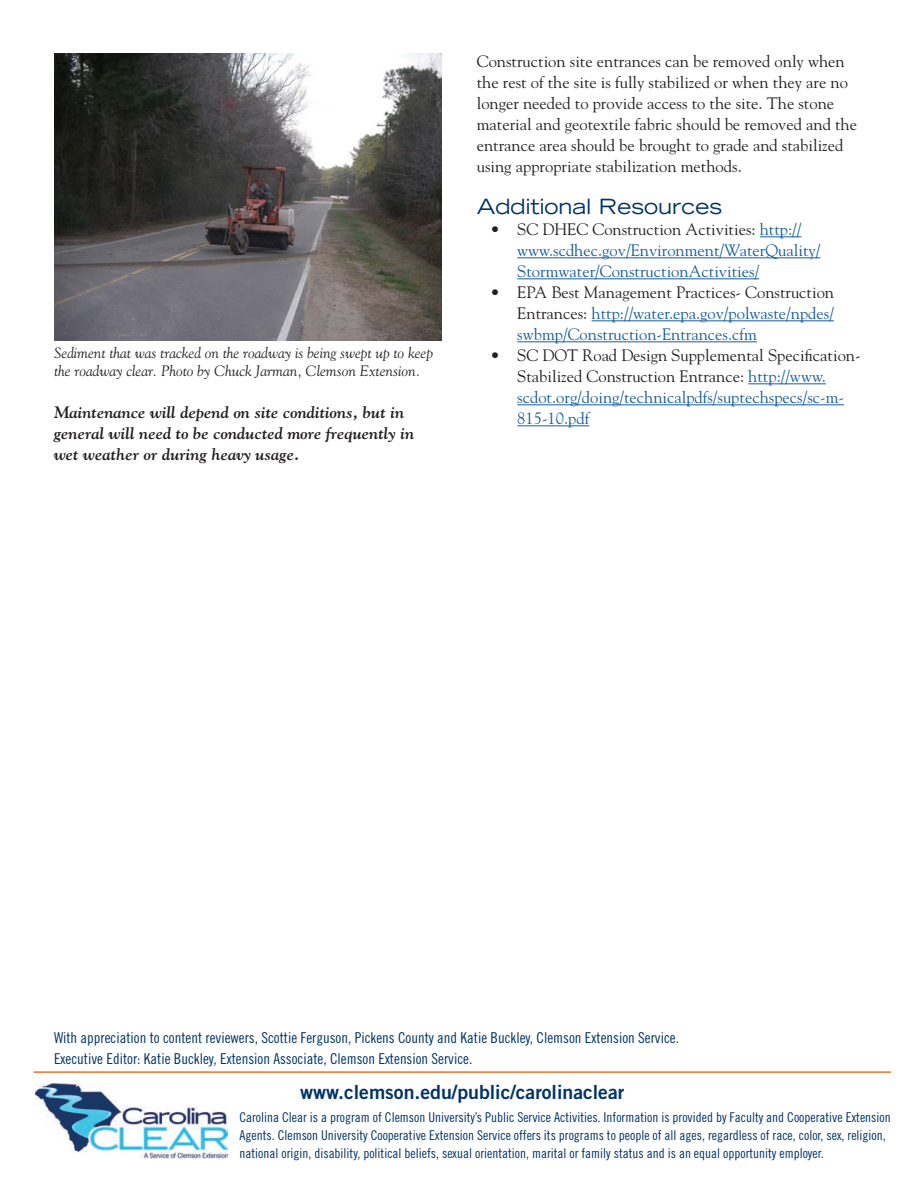
<style>
.page{position:relative;width:918px;height:1188px;background:#fff}
.page>*{position:absolute;margin:0;border:0;box-sizing:border-box;transform-origin:0 0}
.copy{font:expanded 21px "Trade Gothic LT Std";color:#003367}
.copy-2{font:19.5px "Trade Gothic LT Std Bd 2";color:#003367}
.copy-3{font:16.5px/21px "Goudy";color:#231f20}
.t1{font:16.5px/21px "Goudy";color:#175d9e}
.copy-4{font:italic 700 16.5px/21px "Goudy";color:#231f20}
.copy-5{font:15px "Trade Gothic LT Std Cn 18";color:#003367}
.copy-6{font:italic 15px/18px "Goudy";color:#231f20}
.copy-7{font:13.5px/18px "Trade Gothic LT Std Cn 18";color:#003367}
.s1{color:#231f20}
.s2{color:#175d9e}
</style>
<div class="page">
<hr style="left:34px;top:1071px;width:857px;height:2px;background:#f36e21">
<img style="left:36px;top:1083px;width:191px;height:76px">
<img style="left:54px;top:54px;width:387px;height:286px">
<hr style="left:760px;top:236px;width:41px;height:1px;background:#175d9e">
<hr style="left:517px;top:257px;width:303px;height:1px;background:#175d9e">
<hr style="left:517px;top:278px;width:242px;height:1px;background:#175d9e">
<hr style="left:592px;top:320px;width:242px;height:1px;background:#175d9e">
<hr style="left:517px;top:341px;width:240px;height:1px;background:#175d9e">
<hr style="left:748px;top:383px;width:78px;height:1px;background:#175d9e">
<hr style="left:517px;top:404px;width:327px;height:1px;background:#175d9e">
<hr style="left:517px;top:425px;width:72px;height:1px;background:#175d9e">
<p class="copy-6" style="left:54px;top:343px;width:381px">Sediment that was tracked on the roadway is being swept up to keep the roadway clear. Photo by Chuck Jarman, Clemson Extension.</p>
<p class="copy-4" style="left:54px;top:401px;width:362px">Maintenance will depend on site conditions, but in general will need to be conducted more frequently in wet weather or during heavy usage.</p>
<p class="copy-3" style="left:477px;top:50px;width:382px">Construction site entrances can be removed only when the rest of the site is fully stabilized or when they are no longer needed to provide access to the site. The stone material and geotextile fabric should be removed and the entrance area should be brought to grade and stabilized using appropriate stabilization methods.</p>
<p class="copy" style="left:477px;top:193px;width:247px">Additional Resources</p>
<p class="t1" style="left:517px;top:218px;width:305px;text-indent:-27px"><span class="s1">• SC DHEC Construction Activities:</span> http:// www.scdhec.gov/Environment/WaterQuality/<br>Stormwater/ConstructionActivities/</p>
<p class="t1" style="left:517px;top:281px;width:318px;text-align:justify;text-indent:-27px"><span class="s1">• EPA Best Management Practices- Construction Entrances:</span> http://water.epa.gov/polwaste/npdes/ swbmp/Construction-Entrances.cfm</p>
<p class="copy-3" style="left:517px;top:344px;width:345px;text-indent:-27px">• SC DOT Road Design Supplemental Specification-Stabilized Construction Entrance: <span class="s2">http://www. scdot.org/doing/technicalpdfs/suptechspecs/sc-m-815-10.pdf</span></p>
<p class="copy-5" style="left:54px;top:1029px;width:627px">With appreciation to content reviewers, Scottie Ferguson, Pickens County and Katie Buckley, Clemson Extension Service.</p>
<p class="copy-5" style="left:54px;top:1050px;width:420px">Executive Editor: Katie Buckley, Extension Associate, Clemson Extension Service.</p>
<p class="copy-2" style="left:300px;top:1080px;width:325px">www.clemson.edu/public/carolinaclear</p>
<p class="copy-7" style="left:239px;top:1108px;width:653px">Carolina Clear is a program of Clemson University’s Public Service Activities. Information is provided by Faculty and Cooperative Extension<br>Agents. Clemson University Cooperative Extension Service offers its programs to people of all ages, regardless of race, color, sex, religion, national origin, disability, political beliefs, sexual orientation, marital or family status and is an equal opportunity employer.</p>
</div>
